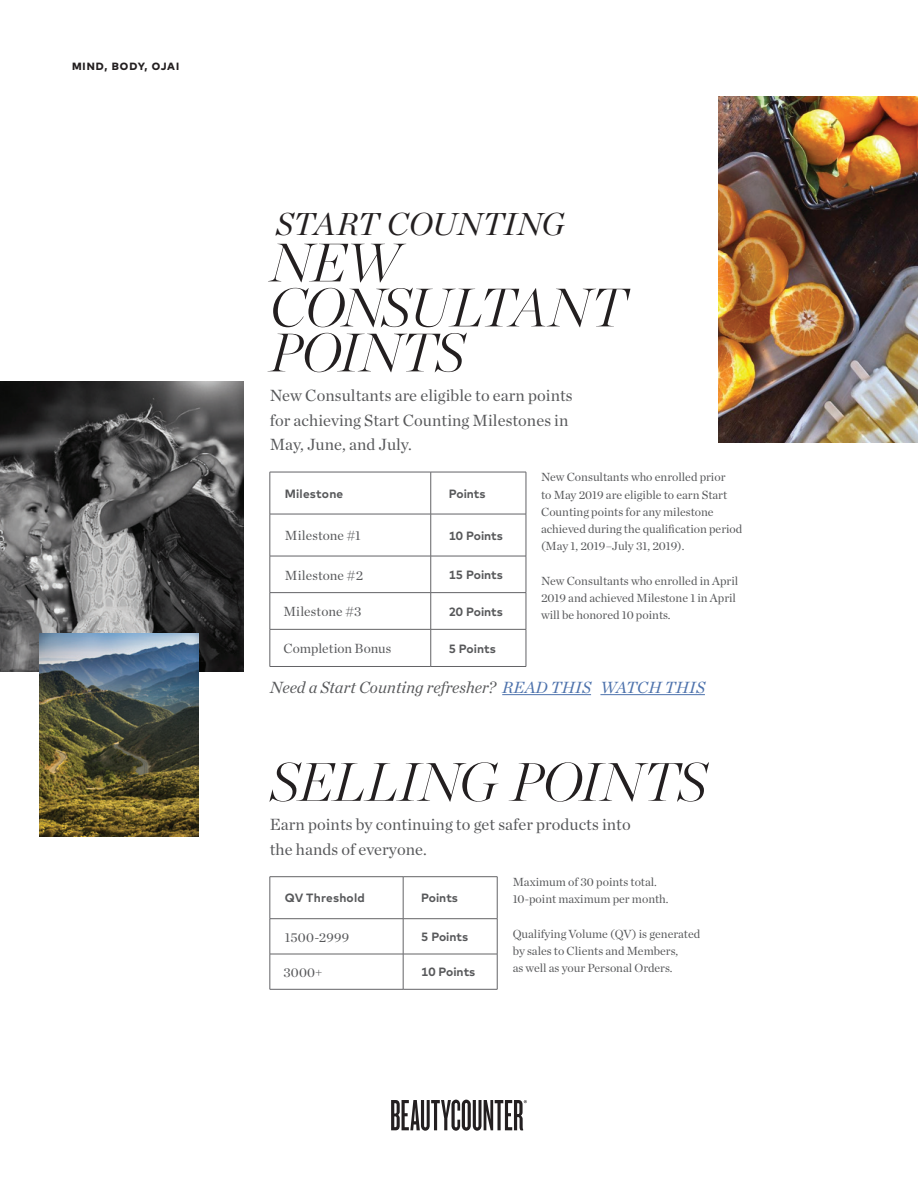
<style>
.page{position:relative;width:918px;height:1188px;background:#fff}
.page>*{position:absolute;margin:0;border:0;box-sizing:border-box;transform-origin:0 0}
.t1{font:italic 200 54px/45px "Chronicle Display";letter-spacing:-.015em;color:#231f20}
.t2{font:italic 31.5px "Chronicle Display";letter-spacing:.005em;color:#231f20}
.t3{font:16.5px/24.8px "Chronicle Deck";letter-spacing:.005em;color:#57585a}
.t4{font:italic 16.5px "Chronicle Deck";letter-spacing:.005em;color:#57585a}
.t5{font:13.5px "Chronicle Deck";letter-spacing:.01em;color:#57585a}
.t6{font:12px/17.2px "Chronicle Deck";color:#57585a}
.t7{font:700 12px "Mark";color:#57585a}
.t8{font:800 10.5px "Mark OT";letter-spacing:.095em;color:#231f20}
.s1{color:#4d72ac}
</style>
<div class="page">
<hr style="left:270px;top:472px;width:161px;height:1px;background:#636366">
<hr style="left:270px;top:472px;width:1px;height:42px;background:#636366">
<hr style="left:431px;top:472px;width:95px;height:1px;background:#636366">
<hr style="left:430px;top:472px;width:1px;height:42px;background:#636366">
<hr style="left:526px;top:472px;width:1px;height:42px;background:#636366">
<hr style="left:270px;top:514px;width:161px;height:1px;background:#636366">
<hr style="left:270px;top:514px;width:1px;height:42px;background:#636366">
<hr style="left:431px;top:514px;width:95px;height:1px;background:#636366">
<hr style="left:430px;top:514px;width:1px;height:42px;background:#636366">
<hr style="left:526px;top:514px;width:1px;height:42px;background:#636366">
<hr style="left:270px;top:556px;width:161px;height:1px;background:#636366">
<hr style="left:270px;top:556px;width:1px;height:36px;background:#636366">
<hr style="left:431px;top:556px;width:95px;height:1px;background:#636366">
<hr style="left:430px;top:556px;width:1px;height:36px;background:#636366">
<hr style="left:526px;top:556px;width:1px;height:36px;background:#636366">
<hr style="left:270px;top:592px;width:161px;height:1px;background:#636366">
<hr style="left:270px;top:593px;width:1px;height:36px;background:#636366">
<hr style="left:431px;top:592px;width:95px;height:1px;background:#636366">
<hr style="left:430px;top:593px;width:1px;height:36px;background:#636366">
<hr style="left:526px;top:593px;width:1px;height:36px;background:#636366">
<hr style="left:270px;top:629px;width:161px;height:1px;background:#636366">
<hr style="left:270px;top:629px;width:1px;height:37px;background:#636366">
<hr style="left:431px;top:629px;width:95px;height:1px;background:#636366">
<hr style="left:430px;top:629px;width:1px;height:37px;background:#636366">
<hr style="left:526px;top:629px;width:1px;height:37px;background:#636366">
<hr style="left:270px;top:666px;width:161px;height:1px;background:#636366">
<hr style="left:431px;top:666px;width:95px;height:1px;background:#636366">
<hr style="left:502px;top:694px;width:89px;height:1px;background:#4d72ac">
<hr style="left:600px;top:694px;width:105px;height:1px;background:#4d72ac">
<img style="left:719px;top:96px;width:199px;height:347px">
<hr style="left:270px;top:876px;width:133px;height:1px;background:#636366">
<hr style="left:270px;top:877px;width:1px;height:42px;background:#636366">
<hr style="left:403px;top:876px;width:94px;height:1px;background:#636366">
<hr style="left:497px;top:877px;width:1px;height:42px;background:#636366">
<hr style="left:270px;top:919px;width:1px;height:35px;background:#636366">
<hr style="left:497px;top:919px;width:1px;height:35px;background:#636366">
<hr style="left:270px;top:954px;width:1px;height:35px;background:#636366">
<hr style="left:497px;top:954px;width:1px;height:35px;background:#636366">
<hr style="left:270px;top:989px;width:133px;height:1px;background:#636366">
<hr style="left:403px;top:989px;width:94px;height:1px;background:#636366">
<hr style="left:403px;top:877px;width:1px;height:42px;background:#636366">
<hr style="left:270px;top:918px;width:133px;height:1px;background:#636366">
<hr style="left:403px;top:918px;width:94px;height:1px;background:#636366">
<hr style="left:403px;top:919px;width:1px;height:35px;background:#636366">
<hr style="left:270px;top:954px;width:133px;height:1px;background:#636366">
<hr style="left:403px;top:954px;width:94px;height:1px;background:#636366">
<hr style="left:403px;top:954px;width:1px;height:35px;background:#636366">
<img style="left:0;top:381px;width:243px;height:291px">
<img style="left:39px;top:633px;width:160px;height:204px">
<svg style="left:391px;top:1100px;width:136px;height:31px"></svg>
<p class="t8" style="left:72px;top:59px;width:109px">MIND, BODY, OJAI</p>
<h2 class="t2" style="left:276px;top:199px;width:290px">START COUNTING</h2>
<h1 class="t1" style="left:270px;top:235px;width:357px">NEW<br>CONSULTANT<br>POINTS</h1>
<h3 class="t3" style="left:270px;top:382px;width:305px">New Consultants are eligible to earn points for achieving Start Counting Milestones in<br>May, June, and July.</h3>
<p class="t7" style="left:285px;top:487px;width:60px">Milestone</p>
<p class="t7" style="left:449px;top:487px;width:38px">Points</p>
<p class="t5" style="left:285px;top:526px;width:78px">Milestone #1</p>
<p class="t7" style="left:449px;top:529px;width:56px">10 Points</p>
<p class="t5" style="left:285px;top:565px;width:80px">Milestone #2</p>
<p class="t7" style="left:449px;top:568px;width:56px">15 Points</p>
<p class="t5" style="left:283px;top:601px;width:80px">Milestone #3</p>
<p class="t7" style="left:449px;top:605px;width:56px">20 Points</p>
<p class="t5" style="left:283px;top:638px;width:110px">Completion Bonus</p>
<p class="t7" style="left:449px;top:641px;width:49px">5 Points</p>
<p class="t6" style="left:541px;top:468px;width:203px">New Consultants who enrolled prior<br>to May 2019 are eligible to earn Start Counting points for any milestone achieved during the qualification period (May 1, 2019–July 31, 2019).</p>
<p class="t6" style="left:541px;top:571px;width:199px">New Consultants who enrolled in April<br>2019 and achieved Milestone 1 in April will be honored 10 points.</p>
<h3 class="t4" style="left:270px;top:675px;width:437px">Need a Start Counting refresher? <span class="s1">READ THIS WATCH THIS</span></h3>
<h1 class="t1" style="left:270px;top:754px;width:438px">SELLING POINTS</h1>
<h3 class="t3" style="left:270px;top:811px;width:363px">Earn points by continuing to get safer products into the hands of everyone.</h3>
<p class="t6" style="left:513px;top:873px;width:157px">Maximum of 30 points total.<br>10-point maximum per month.</p>
<p class="t6" style="left:513px;top:924px;width:189px">Qualifying Volume (QV) is generated by sales to Clients and Members,<br>as well as your Personal Orders.</p>
<p class="t7" style="left:285px;top:891px;width:81px">QV Threshold</p>
<p class="t7" style="left:421px;top:891px;width:38px">Points</p>
<p class="t5" style="left:285px;top:927px;width:66px">1500-2999</p>
<p class="t7" style="left:421px;top:930px;width:49px">5 Points</p>
<p class="t5" style="left:283px;top:962px;width:41px">3000+</p>
<p class="t7" style="left:421px;top:965px;width:56px">10 Points</p>
</div>
